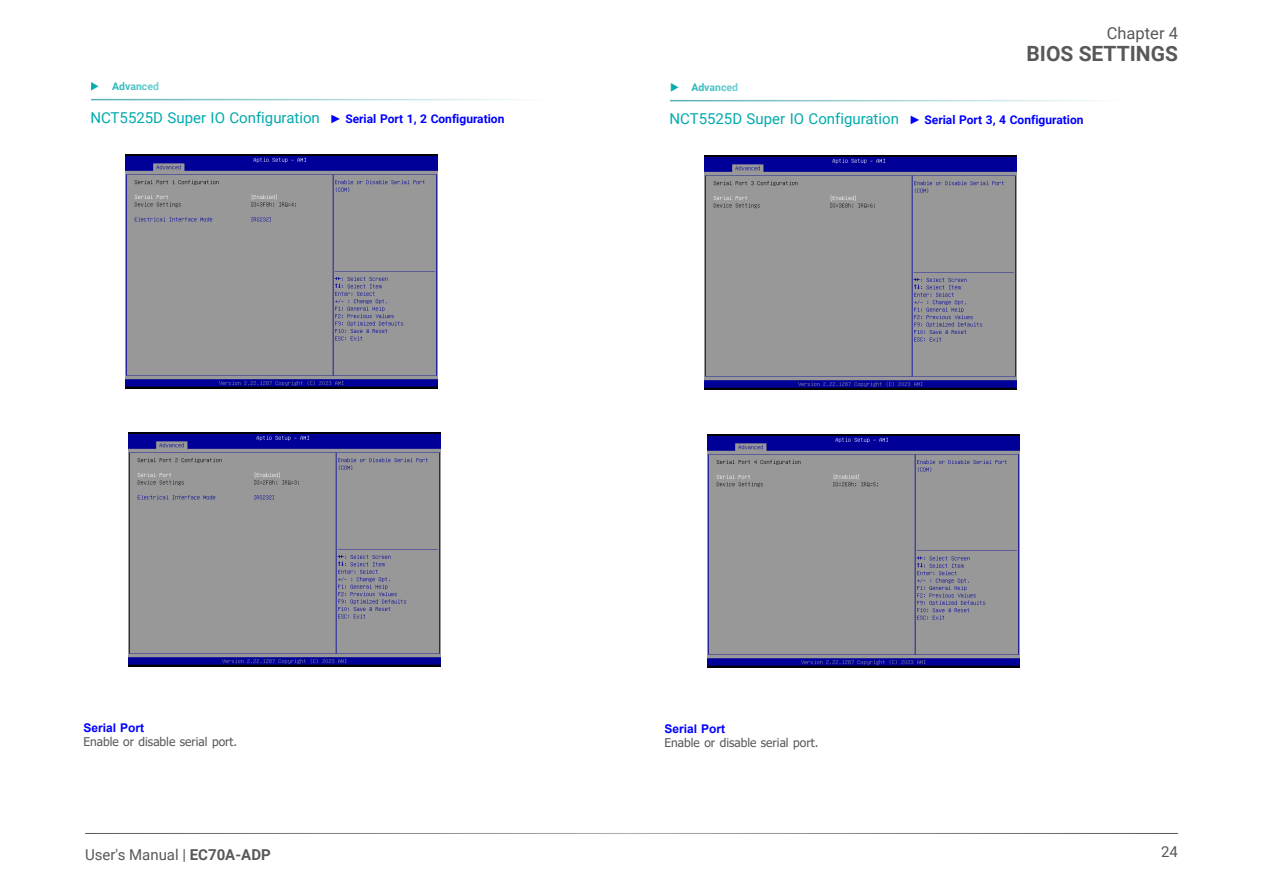
<style>
.page{position:relative;width:1263px;height:893px;background:#fff}
.page>*{position:absolute;margin:0;border:0;box-sizing:border-box;transform-origin:0 0}
.t1{font:700 21px "Roboto";color:#57585a}
.t2{font:16.5px "Roboto";color:#57585a}
.Heading_3{font:15px "Roboto";color:#00aaad}
.t3{font:15px "Roboto";color:#57585a}
.Body_Text{font:12px "Tahoma";color:#57585a}
.Body_Text-2{font:700 12px "Arial";color:#00f}
.t4{font:700 10.5px "Roboto";color:#00aaad}
.s1{font-family:"Arial";font-weight:700;font-size:12px;color:#00f}
.s2{font-weight:700;font-size:12px;color:#00f}
.s3{font-weight:700}
</style>
<div class="page">
<hr style="left:85px;top:833px;width:1093px;height:1px;background:#57585a">
<img style="left:705px;top:155px;width:312px;height:234px">
<img style="left:126px;top:154px;width:312px;height:234px">
<hr style="left:670px;top:100px;width:461px;height:1px;background:#2e9aa0">
<hr style="left:91px;top:99px;width:466px;height:1px;background:#2e9aa0">
<img style="left:708px;top:434px;width:312px;height:234px">
<img style="left:129px;top:433px;width:312px;height:234px">
<p class="t2" style="left:1107px;top:21px;width:73px">Chapter 4</p>
<h1 class="t1" style="left:1026px;top:39px;width:153px">BIOS SETTINGS</h1>
<p class="t4" style="left:112px;top:79px;width:48px">Advanced</p>
<p class="t4" style="left:691px;top:80px;width:48px">Advanced</p>
<p class="Heading_3" style="left:90px;top:107px;width:416px">NCT5525D Super IO Configuration <span class="s1">►</span> <span class="s2">Serial Port 1, 2 Configuration</span></p>
<p class="Heading_3" style="left:669px;top:108px;width:416px">NCT5525D Super IO Configuration <span class="s1">►</span> <span class="s2">Serial Port 3, 4 Configuration</span></p>
<p class="Body_Text-2" style="left:83px;top:719px;width:62px">Serial Port</p>
<p class="Body_Text" style="left:83px;top:733px;width:155px">Enable or disable serial port.</p>
<p class="t3" style="left:85px;top:844px;width:187px">User's Manual | <span class="s3">EC70A-ADP</span></p>
<p class="Body_Text-2" style="left:664px;top:720px;width:62px">Serial Port</p>
<p class="Body_Text" style="left:664px;top:734px;width:155px">Enable or disable serial port.</p>
<p class="t3" style="left:1161px;top:841px;width:18px">24</p>
</div>
